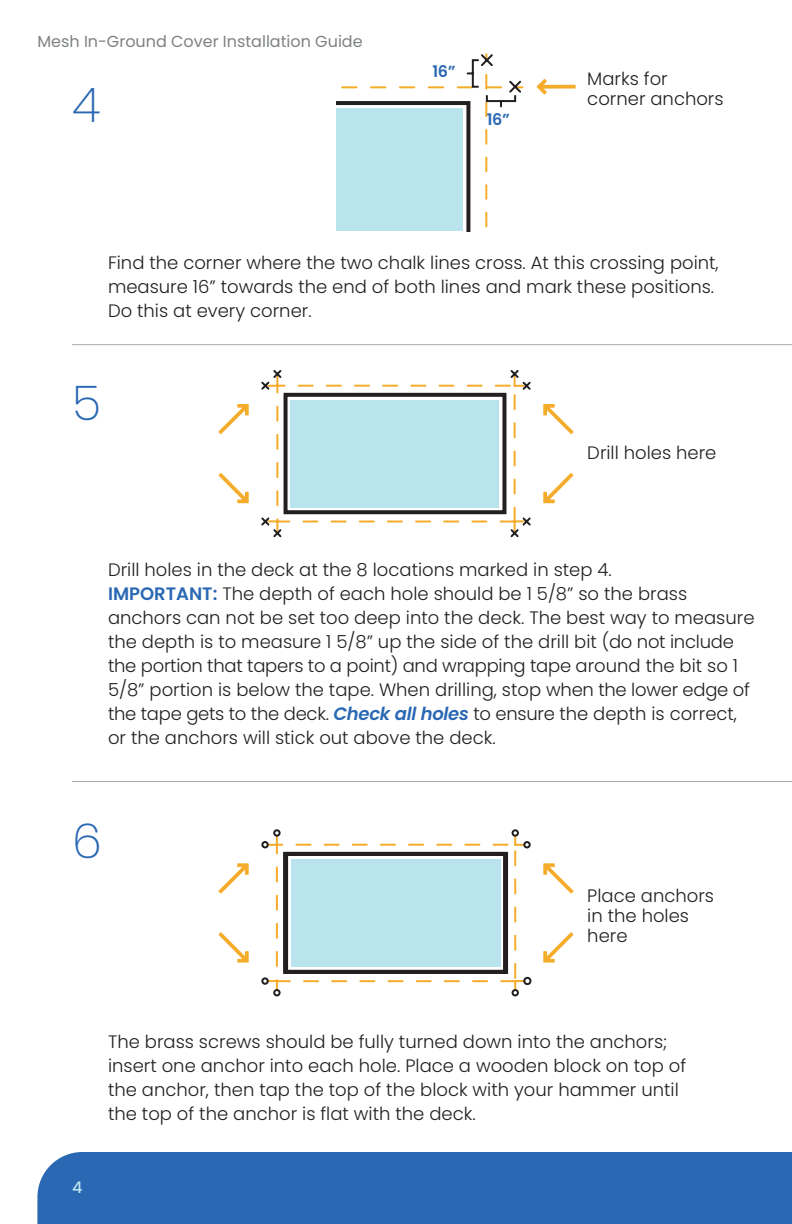
<style>
.page{position:relative;width:792px;height:1224px;background:#fff}
.page>*{position:absolute;margin:0;border:0;box-sizing:border-box;transform-origin:0 0}
.t1{font:200 48px "Poppins";color:#2a68b3}
.t2{font:300 18px/24px "Poppins";color:#231f20}
.t3{font:16px "Poppins";color:#7e8183}
.t4{font:600 16px "Poppins";color:#2a68b3}
.t5{font:500 16px "Poppins";color:#b9e3ed}
.s1{font-weight:600;color:#2a68b3}
.s2{font-weight:600;font-style:italic;color:#2a68b3}
</style>
<div class="page">
<div style="left:37px;top:1152px;width:755px;height:72px;background:#2a68b3"></div>
<svg style="left:261px;top:829px;width:271px;height:168px"></svg>
<div style="left:284px;top:852px;width:224px;height:122px;border:4px solid #231f20"></div>
<svg style="left:543px;top:863px;width:31px;height:30px"></svg>
<svg style="left:543px;top:932px;width:30px;height:31px"></svg>
<svg style="left:218px;top:863px;width:31px;height:30px"></svg>
<svg style="left:219px;top:932px;width:30px;height:31px"></svg>
<hr style="left:72px;top:344px;width:720px;height:1px;background:#a7a9ac">
<hr style="left:72px;top:781px;width:720px;height:1px;background:#a7a9ac">
<svg style="left:337px;top:53px;width:186px;height:178px"></svg>
<svg style="left:537px;top:79px;width:39px;height:16px"></svg>
<svg style="left:283px;top:384px;width:226px;height:139px"></svg>
<div style="left:284px;top:393px;width:222px;height:121px;border:4px solid #231f20"></div>
<svg style="left:509px;top:370px;width:22px;height:168px"></svg>
<div style="left:291px;top:400px;width:208px;height:107px;background:#b9e3ed"></div>
<svg style="left:261px;top:370px;width:22px;height:168px"></svg>
<svg style="left:543px;top:404px;width:31px;height:30px"></svg>
<svg style="left:543px;top:473px;width:30px;height:30px"></svg>
<svg style="left:218px;top:404px;width:31px;height:30px"></svg>
<svg style="left:219px;top:473px;width:30px;height:30px"></svg>
<p class="t3" style="left:37px;top:32px;width:327px">Mesh In-Ground Cover Installation Guide</p>
<p class="t1" style="left:72px;top:78px;width:30px">4</p>
<p class="t4" style="left:432px;top:62px;width:25px">16”</p>
<p class="t4" style="left:487px;top:110px;width:25px">16”</p>
<p class="t2" style="left:587px;top:69px;width:138px;line-height:20px">Marks for corner anchors</p>
<p class="t2" style="left:108px;top:251px;width:612px">Find the corner where the two chalk lines cross. At this crossing point, measure 16” towards the end of both lines and mark these positions.<br>Do this at every corner.</p>
<p class="t1" style="left:72px;top:375px;width:31px">5</p>
<p class="t2" style="left:587px;top:441px;width:131px">Drill holes here</p>
<p class="t2" style="left:108px;top:557px;width:648px">Drill holes in the deck at the 8 locations marked in step 4.<br><span class="s1">IMPORTANT:</span> The depth of each hole should be 1 5/8” so the brass anchors can not be set too deep into the deck. The best way to measure the depth is to measure 1 5/8” up the side of the drill bit (do not include the portion that tapers to a point) and wrapping tape around the bit so 1<br>5/8” portion is below the tape. When drilling, stop when the lower edge of the tape gets to the deck. <span class="s2">Check all holes</span> to ensure the depth is correct, or the anchors will stick out above the deck.</p>
<p class="t1" style="left:72px;top:814px;width:31px">6</p>
<p class="t2" style="left:587px;top:886px;width:128px;line-height:20px">Place anchors in the holes here</p>
<p class="t5" style="left:72px;top:1178px;width:12px">4</p>
<p class="t2" style="left:108px;top:1029px;width:580px">The brass screws should be fully turned down into the anchors; insert one anchor into each hole. Place a wooden block on top of the anchor, then tap the top of the block with your hammer until the top of the anchor is flat with the deck.</p>
</div>
